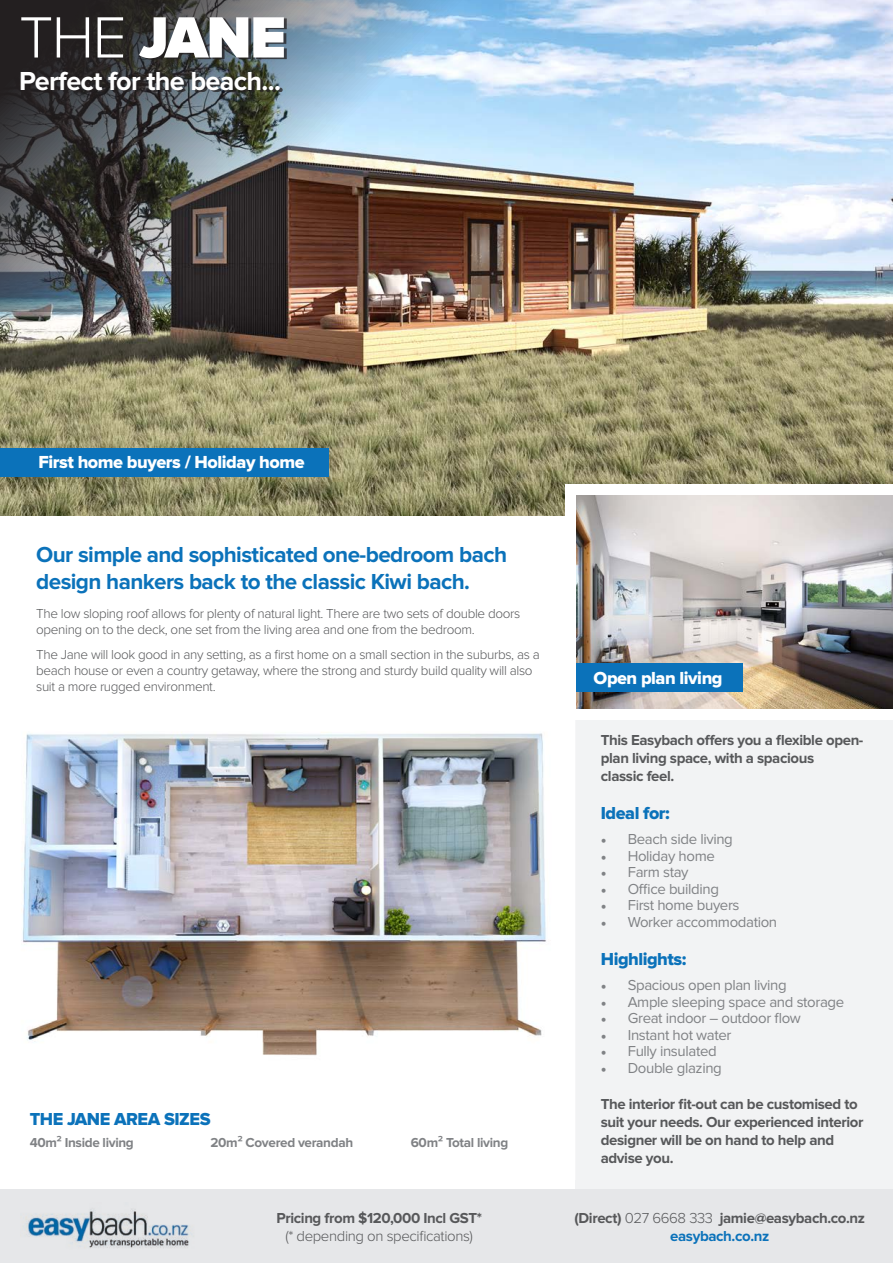
<style>
.page{position:relative;width:893px;height:1263px;background:#fff}
.page>*{position:absolute;margin:0;border:0;box-sizing:border-box;transform-origin:0 0}
.t1{font:900 60.3px "Proxima Nova";color:#fff}
.t2{font:700 27px "Proxima Nova";letter-spacing:-.025em;color:#fff}
.t3{font:700 22.5px/27px "Proxima Nova";letter-spacing:-.025em;color:#0b72ba}
.t4{font:18px "Proxima Nova Extrabld";letter-spacing:-.025em;color:#fff}
.t5{font:18px "Proxima Nova Extrabld";letter-spacing:-.025em;color:#0b72ba}
.Copy{font:700 15px/18px "Proxima Nova";letter-spacing:-.025em;color:#57585a}
.t6{font:15px "Proxima Nova";letter-spacing:-.025em;color:#808285}
.t7{font:300 15px "Proxima Nova";letter-spacing:-.025em;color:#57585a}
.t8{font:700 15px "Proxima Nova";letter-spacing:-.025em;color:#0b72ba}
.Copy-2{font:300 13.5px/16.2px "Proxima Nova";letter-spacing:-.025em;color:#57585a}
.t9{font:700 13.5px "Proxima Nova";letter-spacing:-.025em;color:#808285}
.s1{font-weight:300}
.s2{font-family:"Minion Pro"}
</style>
<div class="page">
<img style="left:0;top:0;width:893px;height:515px">
<div style="left:576px;top:720px;width:317px;height:470px;background:#f2f3f4"></div>
<div style="left:566px;top:484px;width:327px;height:96px;background:#fff"></div>
<img style="left:576px;top:496px;width:317px;height:212px">
<div style="left:576px;top:664px;width:166px;height:28px;background:#0b72ba"></div>
<div style="left:0;top:449px;width:328px;height:28px;background:#0b72ba"></div>
<div style="left:0;top:1190px;width:893px;height:73px;background:#e6e7e9"></div>
<img style="left:21px;top:732px;width:525px;height:324px">
<img style="left:0;top:0;width:880px;height:312px">
<div style="left:24px;top:19px;width:263px;height:73px;background:#231f20;opacity:.75"></div>
<img style="left:26px;top:1209px;width:165px;height:39px">
<p class="t1" style="left:19px;top:2px;width:268px"><span class="s1">THE</span> JANE</p>
<p class="t2" style="left:19px;top:66px;width:263px">Perfect for the beach...</p>
<p class="t4" style="left:38px;top:454px;width:268px">First home buyers / Holiday home</p>
<p class="t3" style="left:36px;top:542px;width:472px">Our simple and sophisticated one-bedroom bach design hankers back to the classic Kiwi bach.</p>
<p class="Copy-2" style="left:36px;top:605px;width:486px">The low sloping roof allows for plenty of natural light. There are two sets of double doors opening on to the deck, one set from the living area and one from the bedroom.</p>
<p class="Copy-2" style="left:36px;top:646px;width:505px">The Jane will look good in any setting, as a first home on a small section in the suburbs, as a beach house or even a country getaway, where the strong and sturdy build quality will also suit a more rugged environment.</p>
<p class="t5" style="left:30px;top:1110px;width:182px">THE JANE AREA SIZES</p>
<p class="t9" style="left:30px;top:1134px;width:106px">40m² Inside living</p>
<p class="t9" style="left:210px;top:1134px;width:144px">20m² Covered verandah</p>
<p class="t9" style="left:411px;top:1134px;width:99px">60m² Total living</p>
<p class="Copy" style="left:276px;top:1209px;width:207px">Pricing from $120,000 Incl GST*</p>
<p class="t7" style="left:285px;top:1227px;width:189px">(* depending on specifications)</p>
<p class="t4" style="left:594px;top:669px;width:130px">Open plan living</p>
<p class="Copy" style="left:601px;top:732px;width:264px">This Easybach offers you a flexible open&shy;plan living space, with a spacious<br>classic feel.</p>
<p class="t5" style="left:601px;top:804px;width:71px">Ideal for:</p>
<p class="t6" style="left:601px;top:832px;width:134px"><span class="s2">•</span> Beach side living</p>
<p class="t6" style="left:601px;top:849px;width:116px"><span class="s2">•</span> Holiday home</p>
<p class="t6" style="left:601px;top:865px;width:89px"><span class="s2">•</span> Farm stay</p>
<p class="t6" style="left:601px;top:882px;width:120px"><span class="s2">•</span> Office building</p>
<p class="t6" style="left:601px;top:898px;width:140px"><span class="s2">•</span> First home buyers</p>
<p class="t6" style="left:601px;top:915px;width:178px"><span class="s2">•</span> Worker accommodation</p>
<p class="t5" style="left:601px;top:950px;width:87px">Highlights:</p>
<p class="t6" style="left:601px;top:978px;width:187px"><span class="s2">•</span> Spacious open plan living</p>
<p class="t6" style="left:601px;top:995px;width:245px"><span class="s2">•</span> Ample sleeping space and storage</p>
<p class="t6" style="left:601px;top:1011px;width:202px"><span class="s2">•</span> Great indoor – outdoor flow</p>
<p class="t6" style="left:601px;top:1028px;width:132px"><span class="s2">•</span> Instant hot water</p>
<p class="t6" style="left:601px;top:1044px;width:117px"><span class="s2">•</span> Fully insulated</p>
<p class="t6" style="left:601px;top:1061px;width:123px"><span class="s2">•</span> Double glazing</p>
<p class="Copy" style="left:601px;top:1095px;width:264px">The interior fit-out can be customised to suit your needs. Our experienced interior designer will be on hand to help and advise you.</p>
<p class="Copy" style="left:574px;top:1209px;width:292px">(Direct) <span class="s1">027 6668 333</span> jamie@easybach.co.nz</p>
<p class="t8" style="left:670px;top:1227px;width:101px">easybach.co.nz</p>
</div>
